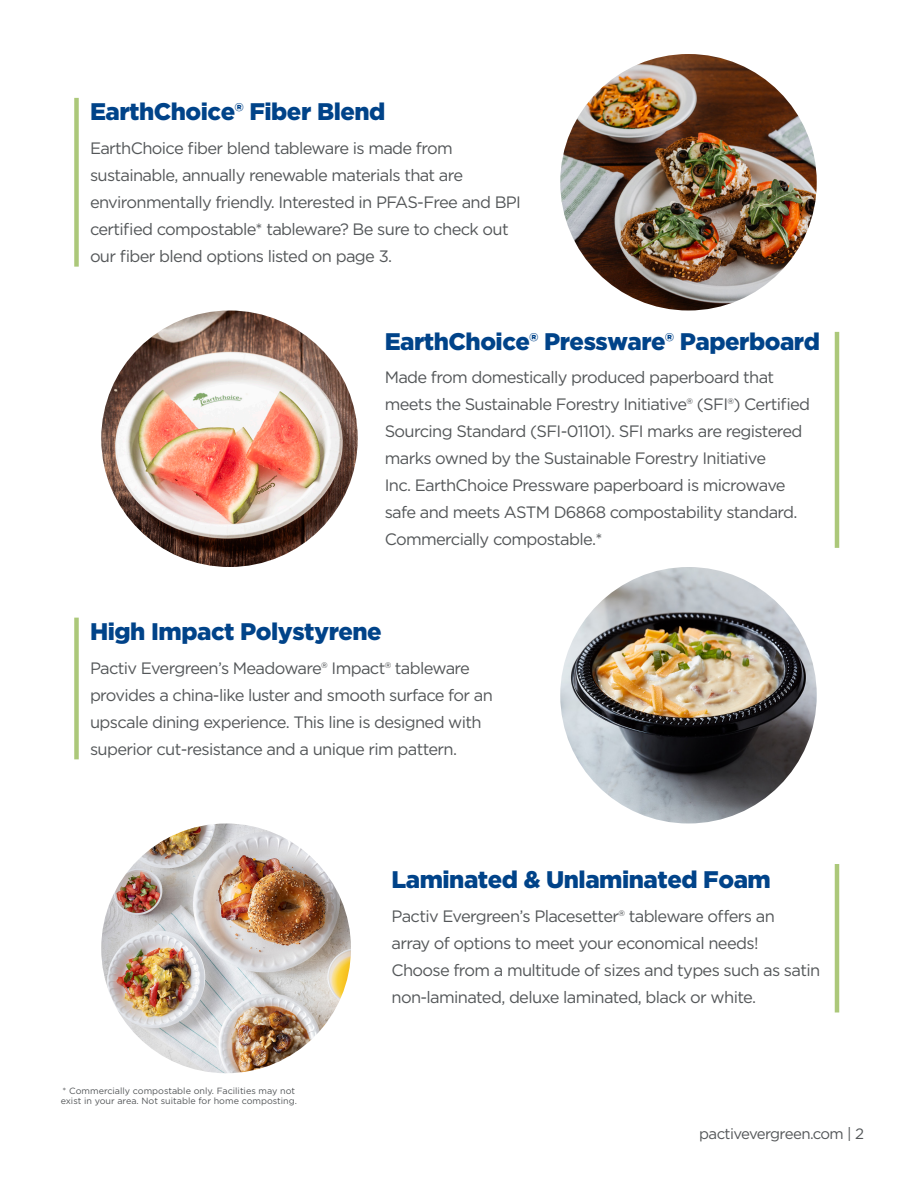
<style>
.page{position:relative;width:918px;height:1188px;background:#fff}
.page>*{position:absolute;margin:0;border:0;box-sizing:border-box;transform-origin:0 0}
.Updated_Sub_Headline{font:900 24px "Gotham";letter-spacing:-.02em;color:#004389}
.Updated_Body_Copy{font:16.5px/27px "Gotham";letter-spacing:-.04em;color:#545759}
.Footer_URL{font:15px "Gotham";letter-spacing:-.04em;color:#545759}
.Grid_Bold{font:9px/10.5px "Gotham";color:#545759}
</style>
<div class="page">
<img style="left:101px;top:310px;width:257px;height:257px;border-radius:128px">
<img style="left:560px;top:54px;width:257px;height:256px;border-radius:128px">
<img style="left:560px;top:567px;width:257px;height:257px;border-radius:128px">
<img style="left:101px;top:824px;width:250px;height:249px;border-radius:125px">
<div style="left:74px;top:98px;width:5px;height:169px;background:#acc87a"></div>
<hr style="left:835px;top:332px;width:4px;height:216px;background:#acc87a">
<div style="left:74px;top:618px;width:5px;height:141px;background:#acc87a"></div>
<hr style="left:835px;top:864px;width:4px;height:148px;background:#acc87a">
<p class="Updated_Sub_Headline" style="left:90px;top:95px;width:297px">EarthChoice® Fiber Blend</p>
<p class="Updated_Body_Copy" style="left:90px;top:135px;width:433px">EarthChoice fiber blend tableware is made from sustainable, annually renewable materials that are environmentally friendly. Interested in PFAS-Free and BPI certified compostable* tableware? Be sure to check out our fiber blend options listed on page 3.</p>
<p class="Updated_Sub_Headline" style="left:385px;top:325px;width:437px">EarthChoice® Pressware® Paperboard</p>
<p class="Updated_Body_Copy" style="left:385px;top:364px;width:427px">Made from domestically produced paperboard that meets the Sustainable Forestry Initiative® (SFI®) Certified Sourcing Standard (SFI-01101). SFI marks are registered marks owned by the Sustainable Forestry Initiative<br>Inc. EarthChoice Pressware paperboard is microwave safe and meets ASTM D6868 compostability standard.<br>Commercially compostable.*</p>
<p class="Updated_Sub_Headline" style="left:90px;top:615px;width:293px">High Impact Polystyrene</p>
<p class="Updated_Body_Copy" style="left:90px;top:654px;width:404px">Pactiv Evergreen’s Meadoware® Impact® tableware provides a china-like luster and smooth surface for an upscale dining experience. This line is designed with superior cut-resistance and a unique rim pattern.</p>
<p class="Grid_Bold" style="left:61px;top:1085px;width:238px">* Commercially compostable only. Facilities may not exist in your area. Not suitable for home composting.</p>
<p class="Updated_Sub_Headline" style="left:392px;top:863px;width:381px">Laminated &amp; Unlaminated Foam</p>
<p class="Updated_Body_Copy" style="left:392px;top:902px;width:430px">Pactiv Evergreen’s Placesetter® tableware offers an<br>array of options to meet your economical needs!<br>Choose from a multitude of sizes and types such as satin non-laminated, deluxe laminated, black or white.</p>
<p class="Footer_URL" style="left:699px;top:1124px;width:166px">pactivevergreen.com | 2</p>
</div>
